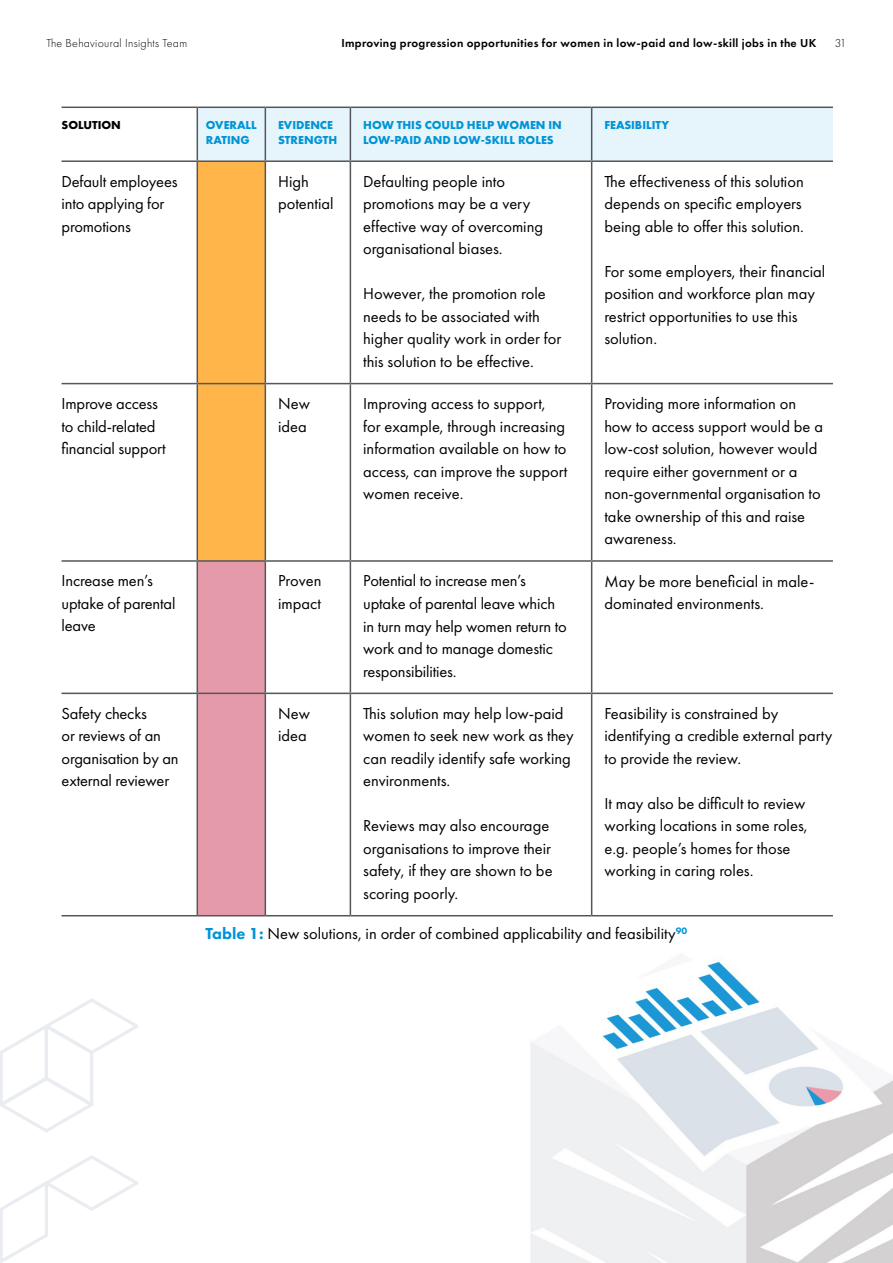
<style>
.page{position:relative;width:893px;height:1263px;background:#fff}
.page>*{position:absolute;margin:0;border:0;box-sizing:border-box;transform-origin:0 0}
.t1{font:16.5px/22.5px "Futura PT";color:#000}
.t2{font:700 12px/15px "Futura PT";color:#0094d6}
.t3{font:600 12px "Futura PT";letter-spacing:.025em;color:#000}
.t4{font:300 12px "Futura PT";letter-spacing:.025em;color:#000}
.t5{font:700 12px "Futura PT";color:#000}
.s1{font-weight:800;color:#0094d6}
</style>
<div class="page">
<svg style="left:0;top:999px;width:139px;height:133px"></svg>
<svg style="left:0;top:1155px;width:138px;height:108px"></svg>
<img style="left:471px;top:770px;width:422px;height:493px">
<svg style="left:198px;top:108px;width:635px;height:452px"></svg>
<div style="left:197px;top:561px;width:68px;height:132px;background:#e59aaa"></div>
<div style="left:197px;top:693px;width:68px;height:223px;background:#e59aaa"></div>
<hr style="left:62px;top:107px;width:135px;height:1px;background:#54565b">
<hr style="left:197px;top:107px;width:68px;height:1px;background:#54565b">
<hr style="left:197px;top:108px;width:1px;height:52px;background:#54565b">
<hr style="left:265px;top:107px;width:85px;height:1px;background:#54565b">
<hr style="left:265px;top:108px;width:1px;height:52px;background:#54565b">
<hr style="left:350px;top:107px;width:242px;height:1px;background:#54565b">
<hr style="left:350px;top:108px;width:1px;height:52px;background:#54565b">
<hr style="left:592px;top:107px;width:241px;height:1px;background:#54565b">
<hr style="left:591px;top:108px;width:1px;height:52px;background:#54565b">
<hr style="left:62px;top:160px;width:135px;height:2px;background:#54565b">
<hr style="left:197px;top:160px;width:68px;height:2px;background:#54565b">
<hr style="left:265px;top:160px;width:85px;height:2px;background:#54565b">
<hr style="left:350px;top:160px;width:242px;height:2px;background:#54565b">
<hr style="left:592px;top:160px;width:241px;height:2px;background:#54565b">
<hr style="left:197px;top:162px;width:1px;height:221px;background:#54565b">
<hr style="left:265px;top:162px;width:1px;height:221px;background:#54565b">
<hr style="left:350px;top:162px;width:1px;height:221px;background:#54565b">
<hr style="left:591px;top:162px;width:1px;height:221px;background:#54565b">
<hr style="left:62px;top:383px;width:135px;height:1px;background:#54565b">
<hr style="left:197px;top:383px;width:68px;height:1px;background:#54565b">
<hr style="left:197px;top:384px;width:1px;height:176px;background:#54565b">
<hr style="left:265px;top:383px;width:85px;height:1px;background:#54565b">
<hr style="left:265px;top:384px;width:1px;height:176px;background:#54565b">
<hr style="left:350px;top:383px;width:242px;height:1px;background:#54565b">
<hr style="left:350px;top:384px;width:1px;height:176px;background:#54565b">
<hr style="left:592px;top:383px;width:241px;height:1px;background:#54565b">
<hr style="left:591px;top:384px;width:1px;height:176px;background:#54565b">
<hr style="left:62px;top:560px;width:135px;height:2px;background:#54565b">
<hr style="left:197px;top:560px;width:68px;height:2px;background:#54565b">
<hr style="left:197px;top:562px;width:1px;height:131px;background:#54565b">
<hr style="left:265px;top:560px;width:85px;height:2px;background:#54565b">
<hr style="left:265px;top:562px;width:1px;height:131px;background:#54565b">
<hr style="left:350px;top:560px;width:242px;height:2px;background:#54565b">
<hr style="left:350px;top:562px;width:1px;height:131px;background:#54565b">
<hr style="left:592px;top:560px;width:241px;height:2px;background:#54565b">
<hr style="left:591px;top:562px;width:1px;height:131px;background:#54565b">
<hr style="left:62px;top:693px;width:135px;height:1px;background:#54565b">
<hr style="left:197px;top:693px;width:68px;height:1px;background:#54565b">
<hr style="left:197px;top:694px;width:1px;height:221px;background:#54565b">
<hr style="left:265px;top:693px;width:85px;height:1px;background:#54565b">
<hr style="left:265px;top:694px;width:1px;height:221px;background:#54565b">
<hr style="left:350px;top:693px;width:242px;height:1px;background:#54565b">
<hr style="left:350px;top:694px;width:1px;height:221px;background:#54565b">
<hr style="left:592px;top:693px;width:241px;height:1px;background:#54565b">
<hr style="left:591px;top:694px;width:1px;height:221px;background:#54565b">
<hr style="left:62px;top:915px;width:135px;height:1px;background:#54565b">
<hr style="left:197px;top:915px;width:68px;height:1px;background:#54565b">
<hr style="left:265px;top:915px;width:85px;height:1px;background:#54565b">
<hr style="left:350px;top:915px;width:242px;height:1px;background:#54565b">
<hr style="left:592px;top:915px;width:241px;height:1px;background:#54565b">
<p class="t4" style="left:47px;top:36px;width:142px">The Behavioural Insights Team</p>
<p class="t3" style="left:341px;top:35px;width:476px">Improving progression opportunities for women in low-paid and low-skill jobs in the UK</p>
<p class="t4" style="left:835px;top:36px;width:13px">31</p>
<p class="t5" style="left:62px;top:117px;width:61px">SOLUTION</p>
<p class="t2" style="left:206px;top:117px;width:53px">OVERALL<br>RATING</p>
<p class="t2" style="left:278px;top:117px;width:61px">EVIDENCE<br>STRENGTH</p>
<p class="t2" style="left:363px;top:117px;width:200px">HOW THIS COULD HELP WOMEN IN<br>LOW-PAID AND LOW-SKILL ROLES</p>
<p class="t2" style="left:604px;top:117px;width:66px">FEASIBILITY</p>
<p class="t1" style="left:62px;top:170px;width:118px">Default employees into applying for promotions</p>
<p class="t1" style="left:278px;top:170px;width:57px">High potential</p>
<p class="t1" style="left:363px;top:170px;width:182px">Defaulting people into promotions may be a very effective way of overcoming organisational biases.</p>
<p class="t1" style="left:363px;top:282px;width:200px">However, the promotion role needs to be associated with higher quality work in order for this solution to be effective.</p>
<p class="t1" style="left:604px;top:170px;width:201px">The effectiveness of this solution depends on specific employers being able to offer this solution.</p>
<p class="t1" style="left:604px;top:260px;width:222px">For some employers, their financial position and workforce plan may restrict opportunities to use this solution.</p>
<p class="t1" style="left:62px;top:392px;width:106px">Improve access to child-related financial support</p>
<p class="t1" style="left:278px;top:392px;width:33px">New idea</p>
<p class="t1" style="left:363px;top:392px;width:206px">Improving access to support,<br>for example, through increasing information available on how to access, can improve the support women receive.</p>
<p class="t1" style="left:604px;top:392px;width:220px">Providing more information on how to access support would be a low-cost solution, however would require either government or a non-governmental organisation to take ownership of this and raise awareness.</p>
<p class="t1" style="left:62px;top:570px;width:115px">Increase men’s uptake of parental leave</p>
<p class="t1" style="left:278px;top:570px;width:45px">Proven impact</p>
<p class="t1" style="left:363px;top:570px;width:205px">Potential to increase men’s uptake of parental leave which in turn may help women return to work and to manage domestic responsibilities.</p>
<p class="t1" style="left:604px;top:570px;width:212px">May be more beneficial in male&shy;dominated environments.</p>
<p class="t1" style="left:62px;top:702px;width:119px">Safety checks<br>or reviews of an organisation by an external reviewer</p>
<p class="t1" style="left:278px;top:702px;width:33px">New idea</p>
<p class="t1" style="left:363px;top:702px;width:212px">This solution may help low-paid women to seek new work as they can readily identify safe working environments.</p>
<p class="t1" style="left:363px;top:814px;width:191px">Reviews may also encourage organisations to improve their safety, if they are shown to be scoring poorly.</p>
<p class="t1" style="left:604px;top:702px;width:230px">Feasibility is constrained by identifying a credible external party to provide the review.</p>
<p class="t1" style="left:604px;top:792px;width:205px">It may also be difficult to review working locations in some roles, e.g. people’s homes for those working in caring roles.</p>
<p class="t1" style="left:206px;top:922px;width:483px"><span class="s1">Table 1:</span> New solutions, in order of combined applicability and feasibility<sup>90</sup></p>
</div>
